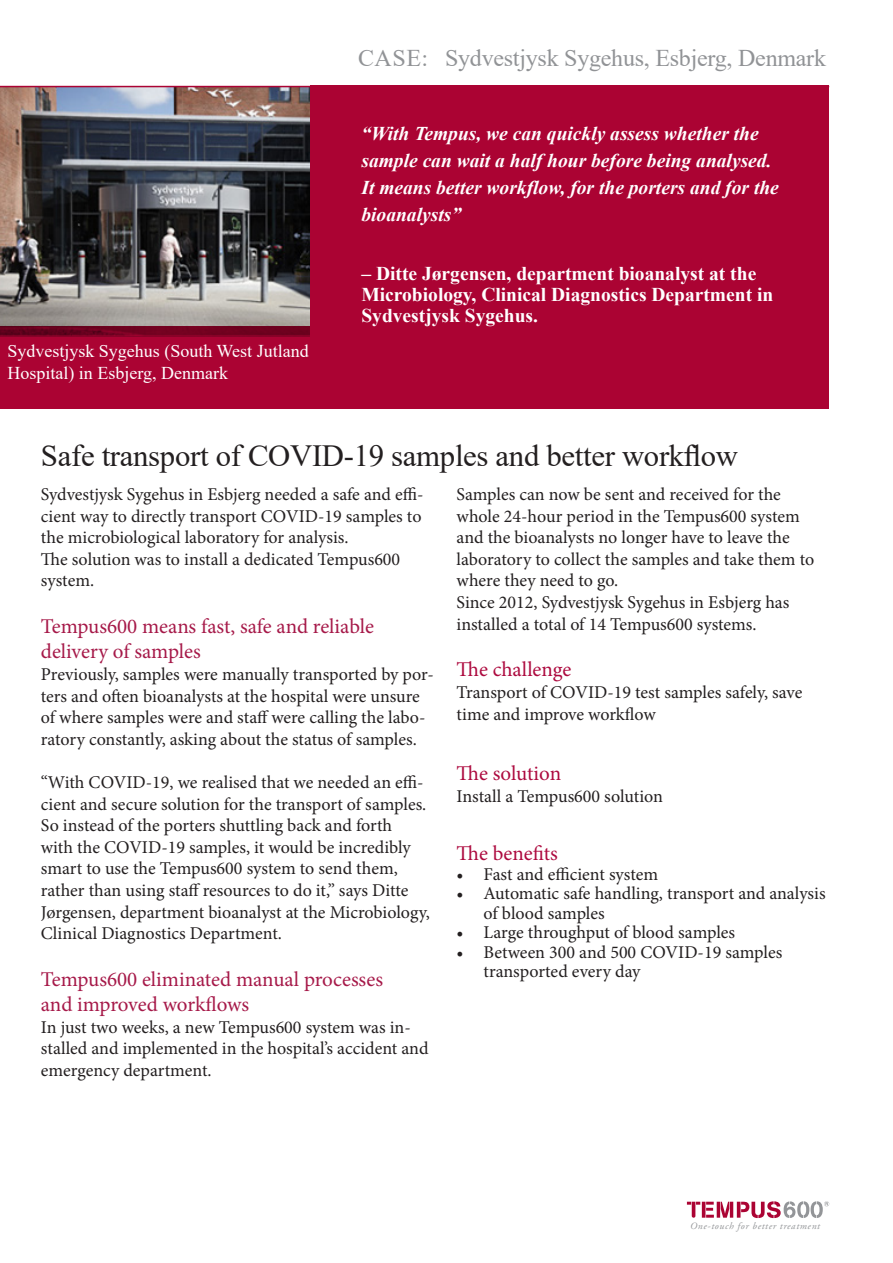
<style>
.page{position:relative;width:893px;height:1263px;background:#fff}
.page>*{position:absolute;margin:0;border:0;box-sizing:border-box;transform-origin:0 0}
.Overskrift{font:30.75px "Times New Roman";letter-spacing:-.01em;color:#231f20}
.t1{font:24px "Times New Roman";letter-spacing:-.01em;color:#919396}
.t2{font:21px "Minion Pro";letter-spacing:-.005em;color:#a61949}
.t3{font:21px "Minion Pro";color:#ad0a3f}
.Pin-points{font:italic 700 19.5px/27px "Times New Roman";color:#fff}
.Pin-points-2{font:700 19.5px/21px "Times New Roman";color:#fff}
.t4{font:18px/21.6px "Minion Pro";letter-spacing:-.005em;color:#231f20}
.Billedtekst{font:18px/21.6px "Times New Roman";color:#fff}
.t5{font:italic 9.6px "Adobe Garamond Pro";letter-spacing:.07em;color:#939598}
</style>
<div class="page">
<img style="left:0;top:88px;width:310px;height:238px">
<div style="left:0;top:326px;width:327px;height:83px;background:#ab0333"></div>
<hr style="left:0;top:86px;width:829px;height:1px;background:#ab0333">
<svg style="left:687px;top:1202px;width:13px;height:16px"></svg>
<hr style="left:702px;top:1202px;width:3px;height:16px;background:#ab0333">
<svg style="left:706px;top:1201px;width:123px;height:17px"></svg>
<div style="left:310px;top:86px;width:519px;height:323px;background:#ab0333"></div>
<p class="t1" style="left:358px;top:41px;width:469px">CASE: Sydvestjysk Sygehus, Esbjerg, Denmark</p>
<p class="Pin-points" style="left:361px;top:119px;width:419px">“With Tempus, we can quickly assess whether the sample can wait a half hour before being analysed.<br>It means better workflow, for the porters and for the bioanalysts”</p>
<p class="Billedtekst" style="left:7px;top:339px;width:303px">Sydvestjysk Sygehus (South West Jutland<br>Hospital) in Esbjerg, Denmark</p>
<p class="Pin-points-2" style="left:361px;top:262px;width:413px">– Ditte Jørgensen, department bioanalyst at the<br>Microbiology, Clinical Diagnostics Department in<br>Sydvestjysk Sygehus.</p>
<p class="Overskrift" style="left:41px;top:434px;width:699px">Safe transport of COVID-19 samples and better workflow</p>
<p class="t4" style="left:41px;top:483px;width:384px;text-align:justify">Sydvestjysk Sygehus in Esbjerg needed a safe and effi&shy;cient way to directly transport COVID-19 samples to the microbiological laboratory for analysis.</p>
<p class="t4" style="left:41px;top:548px;width:361px">The solution was to install a dedicated Tempus600 system.</p>
<p class="t2" style="left:41px;top:612px;width:335px">Tempus600 means fast, safe and reliable</p>
<p class="t2" style="left:41px;top:638px;width:161px">delivery of samples</p>
<p class="t4" style="left:41px;top:663px;width:394px">Previously, samples were manually transported by por&shy;ters and often bioanalysts at the hospital were unsure of where samples were and staff were calling the labo&shy;ratory constantly, asking about the status of samples.</p>
<p class="t4" style="left:41px;top:771px;width:391px">“With COVID-19, we realised that we needed an effi&shy;cient and secure solution for the transport of samples.<br>So instead of the porters shuttling back and forth<br>with the COVID-19 samples, it would be incredibly smart to use the Tempus600 system to send them, rather than using staff resources to do it,” says Ditte Jørgensen, department bioanalyst at the Microbiology, Clinical Diagnostics Department.</p>
<p class="t2" style="left:41px;top:965px;width:344px">Tempus600 eliminated manual processes</p>
<p class="t2" style="left:41px;top:990px;width:210px">and improved workflows</p>
<p class="t4" style="left:41px;top:1016px;width:389px">In just two weeks, a new Tempus600 system was in&shy;stalled and implemented in the hospital’s accident and emergency department.</p>
<p class="t4" style="left:457px;top:483px;width:359px">Samples can now be sent and received for the whole 24-hour period in the Tempus600 system and the bioanalysts no longer have to leave the laboratory to collect the samples and take them to where they need to go.</p>
<p class="t4" style="left:457px;top:591px;width:334px">Since 2012, Sydvestjysk Sygehus in Esbjerg has installed a total of 14 Tempus600 systems.</p>
<p class="t3" style="left:457px;top:656px;width:116px">The challenge</p>
<p class="t4" style="left:457px;top:681px;width:347px">Transport of COVID-19 test samples safely, save time and improve workflow</p>
<p class="t3" style="left:457px;top:759px;width:106px">The solution</p>
<p class="t4" style="left:457px;top:785px;width:208px">Install a Tempus600 solution</p>
<p class="t3" style="left:457px;top:839px;width:103px">The benefits</p>
<p class="t4" style="left:457px;top:863px;width:203px">• Fast and efficient system</p>
<p class="t4" style="left:484px;top:884px;width:344px;line-height:19.5px;text-indent:-27px">• Automatic safe handling, transport and analysis of blood samples</p>
<p class="t4" style="left:457px;top:922px;width:280px">• Large throughput of blood samples</p>
<p class="t4" style="left:484px;top:942px;width:300px;line-height:19.5px;text-indent:-27px">• Between 300 and 500 COVID-19 samples transported every day</p>
<p class="t5" style="left:690px;top:1220px;width:131px">One-touch for better treatment</p>
</div>
